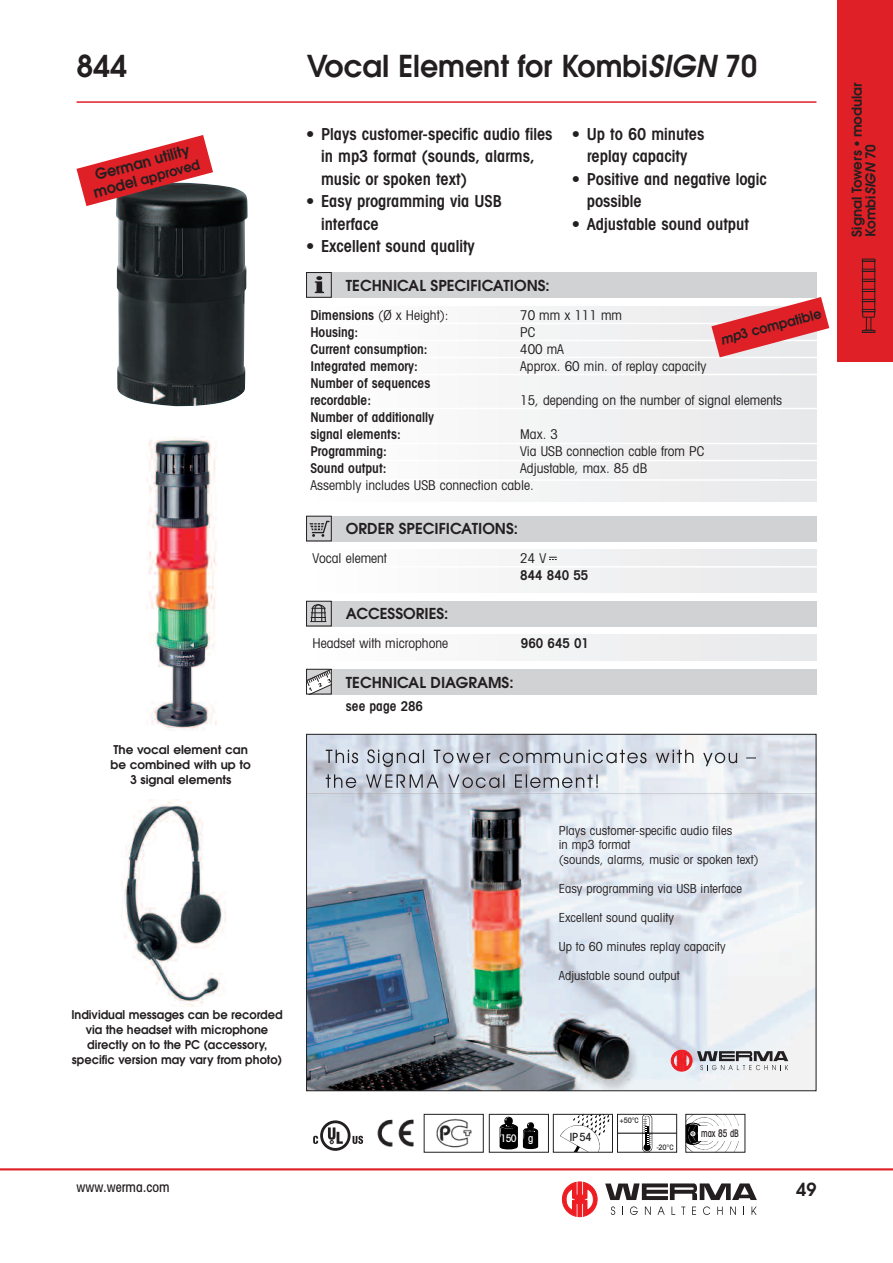
<style>
.page{position:relative;width:893px;height:1263px;background:#fff}
.page>*{position:absolute;margin:0;border:0;box-sizing:border-box;transform-origin:0 0}
.t1{font:600 30px "Avant Garde";color:#231f20}
.t2{font:600 18px "Avant Garde";color:#231f20}
.t3{font:600 condensed 16.5px/22.5px "Avant Garde";color:#231f20}
.t4{font:600 15px "Avant Garde";color:#231f20}
.t5{font:600 15px "Avant Garde";color:#231f20;scale:.95 1}
.t6{font:condensed 13.5px/17px "Avant Garde";color:#231f20}
.t7{font:600 condensed 13.5px/17px "Avant Garde";color:#231f20}
.t8{font:600 13.5px/13.5px "Avant Garde";color:#231f20}
.t9{font:600 13.5px "Avant Garde";color:#231f20;scale:.95 1}
.t10{font:500 condensed 13.5px "Avant Garde";color:#231f20}
.t11{font:condensed 12.45px/14.5px "Avant Garde";letter-spacing:.005em;color:#231f20}
.t12{font:600 12px/15px "Avant Garde";color:#231f20;text-align:center;scale:.95 1}
.t13{font:600 12px/15px "Avant Garde";color:#231f20;text-align:center}
.t14{font:500 condensed 11.25px "Avant Garde";color:#231f20}
.t15{font:500 condensed 10.5px "Avant Garde";color:#231f20;scale:.8 1}
.t16{font:500 condensed 10.5px "Avant Garde";color:#fff}
.t17{font:500 condensed 7.5px "Avant Garde";color:#231f20}
.t18{font:condensed 5.4px "Avant Garde";color:#231f20}
.s1{font-style:italic}
.s2{font-size:15px}
.s3{font-weight:600}
</style>
<div class="page">
<svg style="left:562px;top:1182px;width:35px;height:35px"></svg>
<svg style="left:611px;top:1206px;width:4px;height:9px"></svg>
<svg style="left:630px;top:1206px;width:8px;height:9px"></svg>
<svg style="left:645px;top:1206px;width:6px;height:9px"></svg>
<svg style="left:657px;top:1206px;width:8px;height:9px"></svg>
<svg style="left:671px;top:1206px;width:4px;height:9px"></svg>
<svg style="left:681px;top:1206px;width:4px;height:9px"></svg>
<svg style="left:692px;top:1206px;width:4px;height:9px"></svg>
<svg style="left:703px;top:1206px;width:7px;height:9px"></svg>
<svg style="left:717px;top:1206px;width:6px;height:9px"></svg>
<svg style="left:730px;top:1206px;width:6px;height:9px"></svg>
<svg style="left:751px;top:1206px;width:6px;height:9px"></svg>
<svg style="left:605px;top:1183px;width:152px;height:17px"></svg>
<hr style="left:0;top:1169px;width:893px;height:1px;background:#df2027">
<div style="left:306px;top:635px;width:510px;height:25px;background:#f2f3f4"></div>
<div style="left:306px;top:306px;width:510px;height:196px;background:#f3f4f4"></div>
<hr style="left:298px;top:323px;width:527px;height:1px;background:#fff">
<hr style="left:298px;top:340px;width:527px;height:1px;background:#fff">
<hr style="left:298px;top:357px;width:527px;height:1px;background:#fff">
<hr style="left:298px;top:374px;width:527px;height:1px;background:#fff">
<hr style="left:298px;top:443px;width:527px;height:1px;background:#fff">
<hr style="left:298px;top:408px;width:527px;height:1px;background:#fff">
<hr style="left:298px;top:460px;width:527px;height:1px;background:#fff">
<hr style="left:298px;top:479px;width:527px;height:2px;background:#fff">
<div style="left:306px;top:550px;width:510px;height:42px;background:#f2f3f4"></div>
<hr style="left:298px;top:566px;width:527px;height:2px;background:#fff">
<img style="left:116px;top:184px;width:132px;height:223px">
<img style="left:377px;top:1119px;width:37px;height:28px">
<svg style="left:499px;top:1116px;width:39px;height:34px"></svg>
<div style="left:489px;top:1114px;width:60px;height:38px;border:1px solid #231f20"></div>
<svg style="left:642px;top:1116px;width:10px;height:34px"></svg>
<hr style="left:617px;top:1133px;width:60px;height:1px;background:#000">
<div style="left:617px;top:1114px;width:60px;height:38px;border:1px solid #231f20"></div>
<svg style="left:560px;top:1116px;width:49px;height:34px"></svg>
<div style="left:553px;top:1114px;width:60px;height:38px;border:1px solid #231f20"></div>
<img style="left:121px;top:799px;width:105px;height:207px">
<div style="left:306px;top:272px;width:510px;height:26px;background:#d1d2d4"></div>
<svg style="left:315px;top:276px;width:9px;height:17px"></svg>
<div style="left:306px;top:272px;width:26px;height:26px;border:1px solid #231f20"></div>
<div style="left:306px;top:516px;width:510px;height:25px;background:#d1d2d4"></div>
<svg style="left:309px;top:520px;width:21px;height:17px"></svg>
<div style="left:306px;top:516px;width:26px;height:25px;border:1px solid #231f20"></div>
<svg style="left:711px;top:297px;width:118px;height:60px"></svg>
<img style="left:308px;top:736px;width:506px;height:353px">
<svg style="left:671px;top:1050px;width:117px;height:21px"></svg>
<svg style="left:76px;top:135px;width:137px;height:71px"></svg>
<svg style="left:313px;top:1120px;width:50px;height:31px"></svg>
<img style="left:436px;top:1118px;width:36px;height:30px">
<div style="left:424px;top:1114px;width:59px;height:38px;border:1px solid #231f20"></div>
<div style="left:306px;top:601px;width:510px;height:25px;background:#d1d2d4"></div>
<svg style="left:310px;top:604px;width:16px;height:19px"></svg>
<div style="left:306px;top:601px;width:26px;height:25px;border:1px solid #231f20"></div>
<div style="left:306px;top:669px;width:510px;height:25px;background:#d1d2d4"></div>
<svg style="left:308px;top:671px;width:22px;height:21px"></svg>
<div style="left:306px;top:669px;width:26px;height:25px;border:1px solid #231f20"></div>
<div style="left:838px;top:0;width:55px;height:361px;background:#df2027"></div>
<div style="left:862px;top:261px;width:13px;height:8px;border:1px solid #231f20"></div>
<svg style="left:862px;top:258px;width:13px;height:4px"></svg>
<svg style="left:862px;top:268px;width:13px;height:3px"></svg>
<div style="left:862px;top:271px;width:13px;height:8px;border:1px solid #231f20"></div>
<svg style="left:862px;top:278px;width:13px;height:3px"></svg>
<div style="left:862px;top:281px;width:13px;height:9px;border:1px solid #231f20"></div>
<svg style="left:862px;top:288px;width:13px;height:3px"></svg>
<div style="left:862px;top:291px;width:13px;height:9px;border:1px solid #231f20"></div>
<svg style="left:862px;top:298px;width:14px;height:4px"></svg>
<div style="left:862px;top:301px;width:13px;height:9px;border:1px solid #231f20"></div>
<svg style="left:862px;top:309px;width:13px;height:24px"></svg>
<hr style="left:77px;top:101px;width:739px;height:2px;background:#df2027">
<img style="left:147px;top:436px;width:70px;height:294px">
<svg style="left:688px;top:1116px;width:51px;height:34px"></svg>
<div style="left:686px;top:1114px;width:59px;height:38px;border:1px solid #231f20"></div>
<div style="left:699px;top:1126px;width:45px;height:14px;background:#fff"></div>
<svg style="left:326px;top:774px;width:272px;height:14px;background:#a7abb5"></svg>
<svg style="left:326px;top:749px;width:430px;height:18px;background:#bbc0ca"></svg>
<svg style="left:549px;top:557px;width:8px;height:3px"></svg>
<h1 class="t1" style="left:77px;top:55px;width:52px">844</h1>
<h1 class="t1" style="left:307px;top:55px;width:452px">Vocal Element for Kombi<span class="s1">SIGN</span> 70</h1>
<p class="t5" style="left:94px;top:169px;width:104px;rotate:-15deg">German utility</p>
<p class="t9" style="left:93px;top:188px;width:117px;rotate:-15deg"><span class="s2">model</span> approved</p>
<p class="t13" style="left:111px;top:743px;width:142px">The vocal element can be combined with up to<br>3 signal elements</p>
<p class="t12" style="left:71px;top:1008px;width:224px">Individual messages can be recorded via the headset with microphone directly on to the PC (accessory, specific version may vary from photo)</p>
<p class="t10" style="left:77px;top:1182px;width:95px">www.werma.com</p>
<p class="t3" style="left:321px;top:124px;width:233px;text-indent:-15px">• Plays customer-specific audio files in mp3 format (sounds, alarms, music or spoken text)</p>
<p class="t3" style="left:321px;top:191px;width:182px;text-indent:-15px">• Easy programming via USB interface</p>
<p class="t3" style="left:306px;top:236px;width:170px">• Excellent sound quality</p>
<p class="t4" style="left:346px;top:280px;width:205px">TECHNICAL SPECIFICATIONS:</p>
<p class="t3" style="left:572px;top:124px;width:134px;text-align:center">• Up to 60 minutes replay capacity</p>
<p class="t3" style="left:587px;top:169px;width:182px;text-indent:-15px">• Positive and negative logic possible</p>
<p class="t3" style="left:572px;top:214px;width:179px">• Adjustable sound output</p>
<p class="t6" style="left:310px;top:308px;width:140px"><span class="s3">Dimensions</span> (Ø x Height):</p>
<p class="t6" style="left:520px;top:308px;width:103px">70 mm x 111 mm</p>
<p class="t7" style="left:310px;top:325px;width:49px">Housing:</p>
<p class="t6" style="left:520px;top:325px;width:16px">PC</p>
<p class="t7" style="left:310px;top:342px;width:119px">Current consumption:</p>
<p class="t6" style="left:520px;top:342px;width:45px">400 mA</p>
<p class="t7" style="left:310px;top:359px;width:109px">Integrated memory:</p>
<p class="t6" style="left:520px;top:359px;width:188px">Approx. 60 min. of replay capacity</p>
<p class="t7" style="left:310px;top:376px;width:121px">Number of sequences recordable:</p>
<p class="t9" style="left:719px;top:335px;width:111px;rotate:-15deg"><span class="s1">mp</span>3 compatible</p>
<p class="t6" style="left:520px;top:393px;width:263px">15, depending on the number of signal elements</p>
<p class="t7" style="left:310px;top:410px;width:125px">Number of additionally signal elements:</p>
<p class="t6" style="left:520px;top:427px;width:39px">Max. 3</p>
<p class="t7" style="left:310px;top:444px;width:78px">Programming:</p>
<p class="t6" style="left:520px;top:444px;width:185px">Via USB connection cable from PC</p>
<p class="t7" style="left:310px;top:461px;width:78px">Sound output:</p>
<p class="t6" style="left:310px;top:461px;width:338px;text-indent:210px">Adjustable, max. 85 dB<br>Assembly includes USB connection cable.</p>
<p class="t4" style="left:346px;top:523px;width:174px">ORDER SPECIFICATIONS:</p>
<p class="t6" style="left:313px;top:551px;width:76px">Vocal element</p>
<p class="t6" style="left:520px;top:551px;width:27px">24 V</p>
<p class="t7" style="left:520px;top:568px;width:70px">844 840 55</p>
<p class="t18" style="left:570px;top:576px;width:8px">AC</p>
<p class="t4" style="left:346px;top:608px;width:104px">ACCESSORIES:</p>
<p class="t6" style="left:313px;top:636px;width:137px">Headset with microphone</p>
<p class="t7" style="left:521px;top:636px;width:70px">960 645 01</p>
<p class="t4" style="left:346px;top:676px;width:169px">TECHNICAL DIAGRAMS:</p>
<p class="t7" style="left:346px;top:699px;width:79px">see page 286</p>
<p class="t11" style="left:559px;top:824px;width:201px">Plays customer-specific audio files<br>in mp3 format<br>(sounds, alarms, music or spoken text)</p>
<p class="t11" style="left:559px;top:882px;width:185px">Easy programming via USB interface</p>
<p class="t11" style="left:559px;top:911px;width:117px">Excellent sound quality</p>
<p class="t11" style="left:559px;top:940px;width:168px">Up to 60 minutes replay capacity</p>
<p class="t11" style="left:559px;top:970px;width:122px">Adjustable sound output</p>
<p class="t16" style="left:500px;top:1134px;width:35px">150 g</p>
<p class="t17" style="left:620px;top:1118px;width:21px">+50°C</p>
<p class="t14" style="left:570px;top:1132px;width:24px">IP54</p>
<p class="t15" style="left:701px;top:1129px;width:49px">max 85 dB</p>
<p class="t17" style="left:656px;top:1144px;width:19px">-20°C</p>
<h2 class="t2" style="left:796px;top:1182px;width:22px">49</h2>
<p class="t8" style="left:851px;top:237px;width:156px;rotate:-90deg">Signal Towers ● modular<br>Kombi<span class="s1">SIGN</span> 70</p>
</div>
